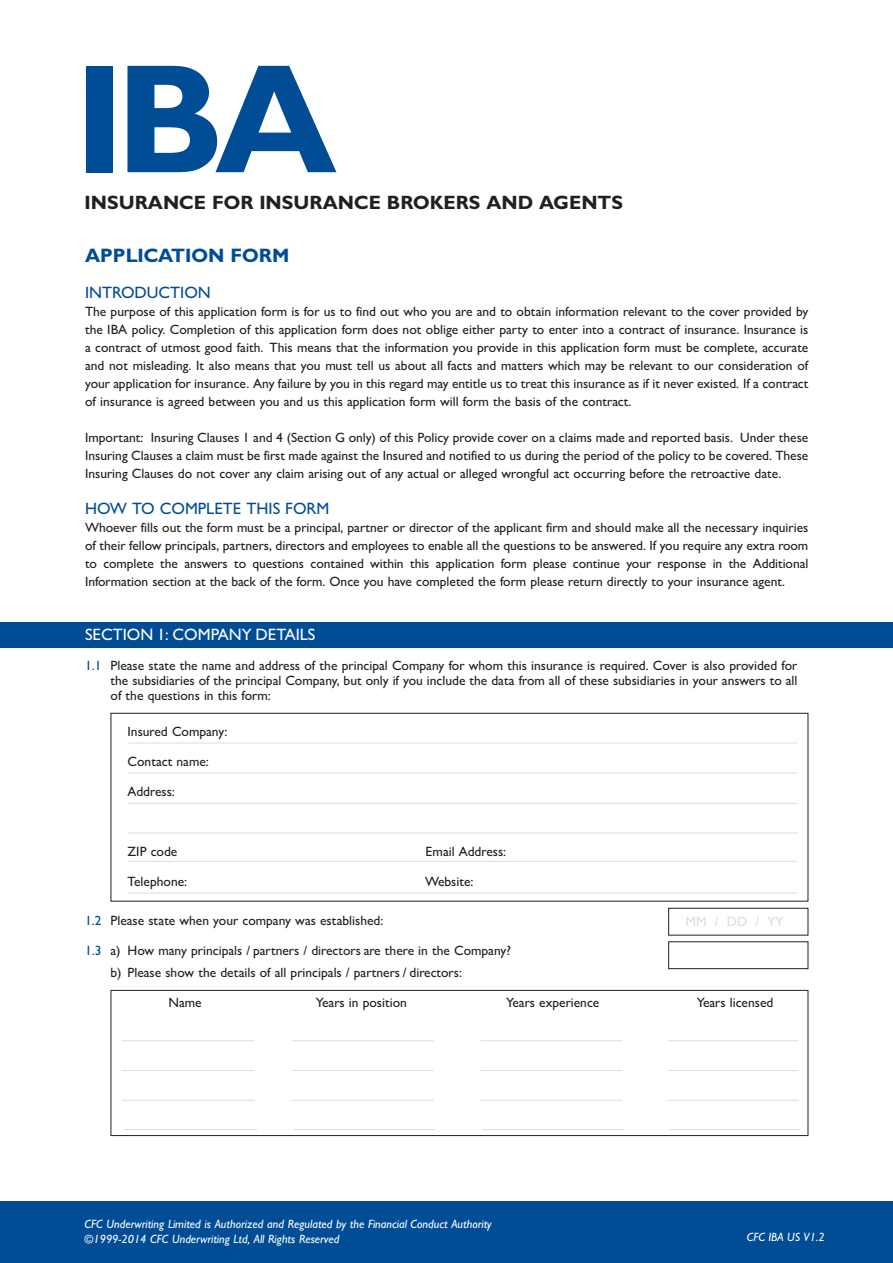
<style>
.page{position:relative;width:893px;height:1263px;background:#fff}
.page>*{position:absolute;margin:0;border:0;box-sizing:border-box;transform-origin:0 0}
.t1{font:700 156px "Gill Sans MT Std";color:#014d95}
.t2{font:700 19.5px "Gill Sans MT Std";color:#014d95}
.t3{font:700 19.35px "Gill Sans MT Std";color:#231f20}
.t4{font:500 16.5px "Gill Sans MT Std";color:#014d95}
.t5{font:500 16.5px "Gill Sans MT Std";color:#fff}
.t6{font:500 13.5px/18px "Gill Sans MT Std";color:#231f20;text-align:justify}
.t7{font:500 13.5px "Gill Sans MT Std";color:#dcdddf}
.t8{font:italic 500 12px/15px "Gill Sans MT Std";color:#fff}
.s1{color:#014d95}
</style>
<div class="page">
<div style="left:0;top:622px;width:893px;height:25px;background:#014d95"></div>
<div style="left:111px;top:713px;width:697px;height:188px;border:1px solid #231f20"></div>
<hr style="left:128px;top:773px;width:669px;height:1px;background:#dcdddf">
<hr style="left:128px;top:832px;width:669px;height:1px;background:#dcdddf">
<hr style="left:128px;top:861px;width:669px;height:1px;background:#dcdddf">
<hr style="left:128px;top:893px;width:669px;height:1px;background:#dcdddf">
<hr style="left:128px;top:743px;width:669px;height:1px;background:#dcdddf">
<hr style="left:128px;top:803px;width:669px;height:1px;background:#dcdddf">
<div style="left:668px;top:908px;width:140px;height:27px;border:1px solid #231f20"></div>
<div style="left:668px;top:941px;width:140px;height:28px;border:1px solid #231f20"></div>
<div style="left:111px;top:990px;width:697px;height:146px;border:1px solid #231f20"></div>
<hr style="left:124px;top:1129px;width:133px;height:1px;background:#dcdddf">
<hr style="left:122px;top:1040px;width:133px;height:1px;background:#dcdddf">
<hr style="left:293px;top:1129px;width:142px;height:1px;background:#dcdddf">
<hr style="left:292px;top:1040px;width:142px;height:1px;background:#dcdddf">
<hr style="left:482px;top:1129px;width:142px;height:1px;background:#dcdddf">
<hr style="left:481px;top:1040px;width:141px;height:1px;background:#dcdddf">
<hr style="left:669px;top:1129px;width:131px;height:1px;background:#dcdddf">
<hr style="left:668px;top:1040px;width:131px;height:1px;background:#dcdddf">
<hr style="left:122px;top:1070px;width:133px;height:1px;background:#dcdddf">
<hr style="left:292px;top:1070px;width:142px;height:1px;background:#dcdddf">
<hr style="left:481px;top:1070px;width:141px;height:1px;background:#dcdddf">
<hr style="left:668px;top:1070px;width:131px;height:1px;background:#dcdddf">
<hr style="left:122px;top:1100px;width:133px;height:1px;background:#dcdddf">
<hr style="left:292px;top:1100px;width:142px;height:1px;background:#dcdddf">
<hr style="left:481px;top:1100px;width:141px;height:1px;background:#dcdddf">
<hr style="left:668px;top:1100px;width:131px;height:1px;background:#dcdddf">
<div style="left:0;top:1201px;width:893px;height:62px;background:#014d95"></div>
<h1 class="t1" style="left:75px;top:66px;width:264px">IBA</h1>
<h3 class="t3" style="left:85px;top:196px;width:540px">INSURANCE FOR INSURANCE BROKERS AND AGENTS</h3>
<h2 class="t2" style="left:85px;top:249px;width:206px">APPLICATION FORM</h2>
<p class="t4" style="left:85px;top:287px;width:127px">INTRODUCTION</p>
<p class="t6" style="left:85px;top:304px;width:725px">The purpose of this application form is for us to find out who you are and to obtain information relevant to the cover provided by the IBA policy. Completion of this application form does not oblige either party to enter into a contract of insurance. Insurance is a contract of utmost good faith. This means that the information you provide in this application form must be complete, accurate and not misleading. It also means that you must tell us about all facts and matters which may be relevant to our consideration of your application for insurance. Any failure by you in this regard may entitle us to treat this insurance as if it never existed. If a contract of insurance is agreed between you and us this application form will form the basis of the contract.</p>
<p class="t6" style="left:85px;top:430px;width:725px">Important: Insuring Clauses 1 and 4 (Section G only) of this Policy provide cover on a claims made and reported basis. Under these Insuring Clauses a claim must be first made against the Insured and notified to us during the period of the policy to be covered. These Insuring Clauses do not cover any claim arising out of any actual or alleged wrongful act occurring before the retroactive date.</p>
<p class="t4" style="left:85px;top:503px;width:246px">HOW TO COMPLETE THIS FORM</p>
<p class="t6" style="left:85px;top:520px;width:725px">Whoever fills out the form must be a principal, partner or director of the applicant firm and should make all the necessary inquiries of their fellow principals, partners, directors and employees to enable all the questions to be answered. If you require any extra room to complete the answers to questions contained within this application form please continue your response in the Additional Information section at the back of the form. Once you have completed the form please return directly to your insurance agent.</p>
<p class="t5" style="left:85px;top:629px;width:232px">SECTION 1: COMPANY DETAILS</p>
<p class="t6" style="left:111px;top:659px;width:688px;line-height:15px;text-indent:-26px"><span class="s1">1.1</span> Please state the name and address of the principal Company for whom this insurance is required. Cover is also provided for the subsidiaries of the principal Company, but only if you include the data from all of these subsidiaries in your answers to all of the questions in this form:</p>
<p class="t6" style="left:128px;top:724px;width:101px">Insured Company:</p>
<p class="t6" style="left:128px;top:754px;width:83px">Contact name:</p>
<p class="t6" style="left:128px;top:784px;width:49px">Address:</p>
<p class="t6" style="left:128px;top:844px;width:51px">ZIP code</p>
<p class="t6" style="left:426px;top:844px;width:82px">Email Address:</p>
<p class="t6" style="left:128px;top:874px;width:61px">Telephone:</p>
<p class="t6" style="left:425px;top:874px;width:50px">Website:</p>
<p class="t6" style="left:85px;top:913px;width:300px"><span class="s1">1.2</span> Please state when your company was established:</p>
<p class="t6" style="left:111px;top:941px;width:402px;line-height:21.5px;text-indent:-26px"><span class="s1">1.3</span> a) How many principals / partners / directors are there in the Company? b) Please show the details of all principals / partners / directors:</p>
<p class="t6" style="left:168px;top:994px;width:35px">Name</p>
<p class="t6" style="left:316px;top:994px;width:93px">Years in position</p>
<p class="t6" style="left:506px;top:994px;width:95px">Years experience</p>
<p class="t6" style="left:697px;top:994px;width:78px">Years licensed</p>
<p class="t7" style="left:685px;top:916px;width:100px">MM / DD / YY</p>
<p class="t8" style="left:85px;top:1217px;width:409px">CFC Underwriting Limited is Authorized and Regulated by the Financial Conduct Authority ©1999-2014 CFC Underwriting Ltd, All Rights Reserved</p>
<p class="t8" style="left:747px;top:1229px;width:79px">CFC IBA US V1.2</p>
</div>
